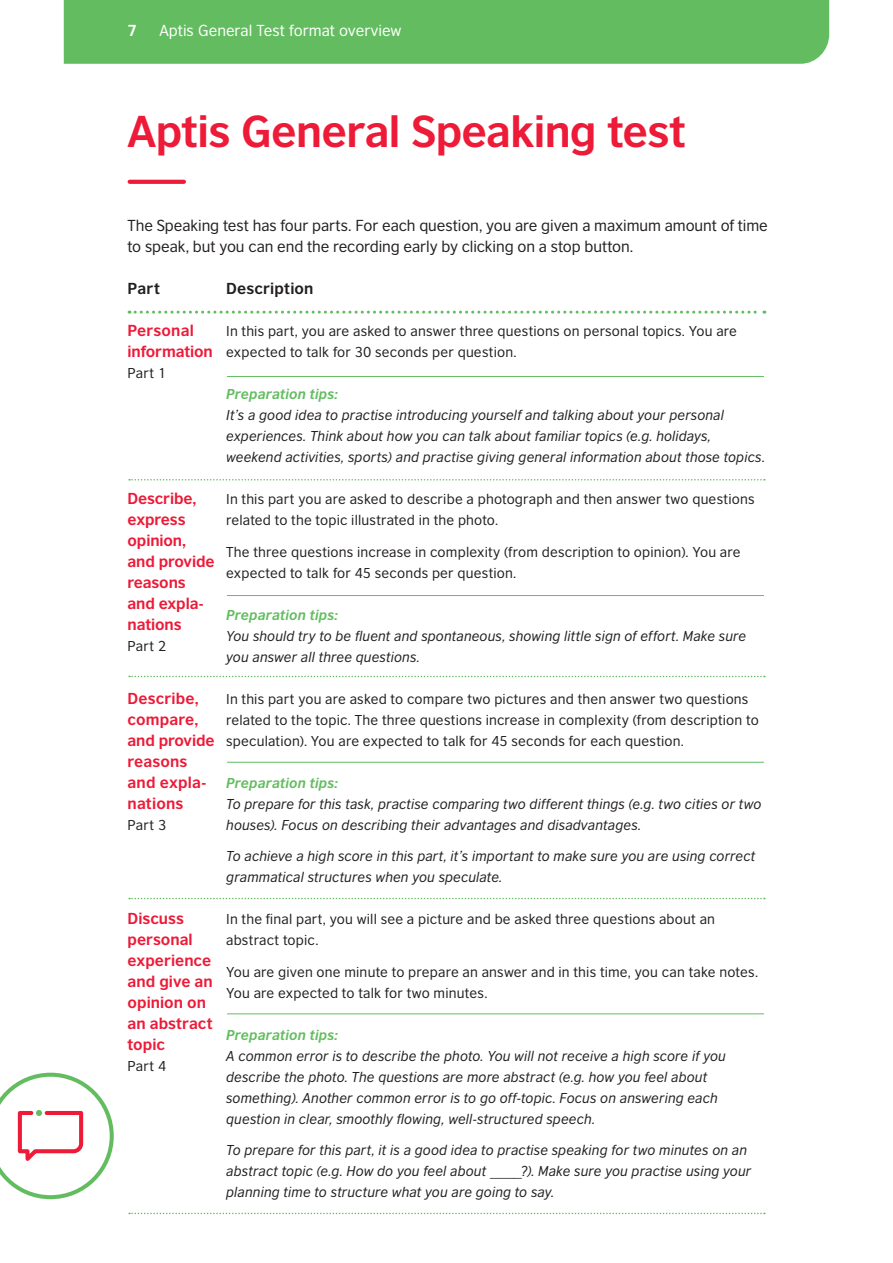
<style>
.page{position:relative;width:893px;height:1263px;background:#fff}
.page>*{position:absolute;margin:0;border:0;box-sizing:border-box;transform-origin:0 0}
.t1{font:700 42px "British Council Sans";letter-spacing:-.015em;color:#ed1a38}
.t2{font:700 15px/21px "British Council Sans";color:#ed1a38}
.t3{font:15px/21px "British Council Sans";letter-spacing:-.005em;color:#231f20}
.t4{font:15px "British Council Sans";color:#fff}
.t5{font:700 15px "British Council Sans";letter-spacing:.01em;color:#231f20}
.t6{font:700 15px "British Council Sans";color:#fff}
.t7{font:italic 13.5px/21px "British Council Sans";letter-spacing:.01em;color:#231f20}
.t8{font:13.5px/21px "British Council Sans";letter-spacing:.015em;color:#231f20}
.t9{font:italic 700 13.5px "British Council Sans";letter-spacing:.015em;color:#63bd60}
</style>
<div class="page">
<div style="left:64px;top:0;width:765px;height:64px;background:#63bd60"></div>
<svg style="left:0;top:1073px;width:114px;height:126px"></svg>
<svg style="left:129px;top:311px;width:636px;height:3px"></svg>
<svg style="left:129px;top:479px;width:636px;height:1px"></svg>
<svg style="left:129px;top:676px;width:636px;height:1px"></svg>
<svg style="left:129px;top:898px;width:636px;height:1px"></svg>
<svg style="left:129px;top:1213px;width:636px;height:1px"></svg>
<hr style="left:227px;top:376px;width:537px;height:1px;background:#63bd60">
<hr style="left:227px;top:595px;width:537px;height:1px;background:#63bd60">
<hr style="left:227px;top:762px;width:537px;height:1px;background:#63bd60">
<hr style="left:227px;top:1013px;width:537px;height:1px;background:#63bd60">
<svg style="left:130px;top:180px;width:54px;height:4px"></svg>
<p class="t6" style="left:128px;top:17px;width:11px">7</p>
<p class="t4" style="left:159px;top:18px;width:243px">Aptis General Test format overview</p>
<h1 class="t1" style="left:128px;top:94px;width:560px">Aptis General Speaking test</h1>
<p class="t3" style="left:128px;top:214px;width:642px">The Speaking test has four parts. For each question, you are given a maximum amount of time to speak, but you can end the recording early by clicking on a stop button.</p>
<p class="t5" style="left:128px;top:275px;width:34px">Part</p>
<p class="t2" style="left:128px;top:318px;width:87px">Personal information</p>
<p class="t8" style="left:128px;top:361px;width:40px">Part 1</p>
<p class="t2" style="left:128px;top:486px;width:89px">Describe, express opinion, and provide reasons and expla&shy;nations</p>
<p class="t8" style="left:128px;top:634px;width:40px">Part 2</p>
<p class="t2" style="left:128px;top:686px;width:89px">Describe, compare, and provide reasons and expla&shy;nations</p>
<p class="t8" style="left:128px;top:813px;width:40px">Part 3</p>
<p class="t2" style="left:128px;top:906px;width:87px">Discuss personal experience and give an opinion on an abstract topic</p>
<p class="t8" style="left:128px;top:1054px;width:40px">Part 4</p>
<p class="t5" style="left:226px;top:275px;width:89px">Description</p>
<p class="t8" style="left:226px;top:319px;width:512px">In this part, you are asked to answer three questions on personal topics. You are expected to talk for 30 seconds per question.</p>
<p class="t9" style="left:226px;top:382px;width:113px">Preparation tips:</p>
<p class="t7" style="left:226px;top:403px;width:540px">It’s a good idea to practise introducing yourself and talking about your personal experiences. Think about how you can talk about familiar topics (e.g. holidays, weekend activities, sports) and practise giving general information about those topics.</p>
<p class="t8" style="left:226px;top:487px;width:530px">In this part you are asked to describe a photograph and then answer two questions related to the topic illustrated in the photo.</p>
<p class="t8" style="left:226px;top:540px;width:516px">The three questions increase in complexity (from description to opinion). You are expected to talk for 45 seconds per question.</p>
<p class="t9" style="left:226px;top:603px;width:113px">Preparation tips:</p>
<p class="t7" style="left:226px;top:624px;width:521px">You should try to be fluent and spontaneous, showing little sign of effort. Make sure you answer all three questions.</p>
<p class="t8" style="left:226px;top:687px;width:534px">In this part you are asked to compare two pictures and then answer two questions related to the topic. The three questions increase in complexity (from description to speculation). You are expected to talk for 45 seconds for each question.</p>
<p class="t9" style="left:226px;top:771px;width:113px">Preparation tips:</p>
<p class="t7" style="left:226px;top:792px;width:537px">To prepare for this task, practise comparing two different things (e.g. two cities or two houses). Focus on describing their advantages and disadvantages.</p>
<p class="t7" style="left:226px;top:844px;width:531px">To achieve a high score in this part, it’s important to make sure you are using correct grammatical structures when you speculate.</p>
<p class="t8" style="left:226px;top:907px;width:490px">In the final part, you will see a picture and be asked three questions about an abstract topic.</p>
<p class="t8" style="left:226px;top:960px;width:533px">You are given one minute to prepare an answer and in this time, you can take notes.<br>You are expected to talk for two minutes.</p>
<p class="t9" style="left:226px;top:1023px;width:113px">Preparation tips:</p>
<p class="t7" style="left:226px;top:1044px;width:501px">A common error is to describe the photo. You will not receive a high score if you describe the photo. The questions are more abstract (e.g. how you feel about something). Another common error is to go off-topic. Focus on answering each question in clear, smoothly flowing, well-structured speech.</p>
<p class="t7" style="left:226px;top:1138px;width:527px">To prepare for this part, it is a good idea to practise speaking for two minutes on an abstract topic (e.g. How do you feel about ____?). Make sure you practise using your planning time to structure what you are going to say.</p>
</div>
